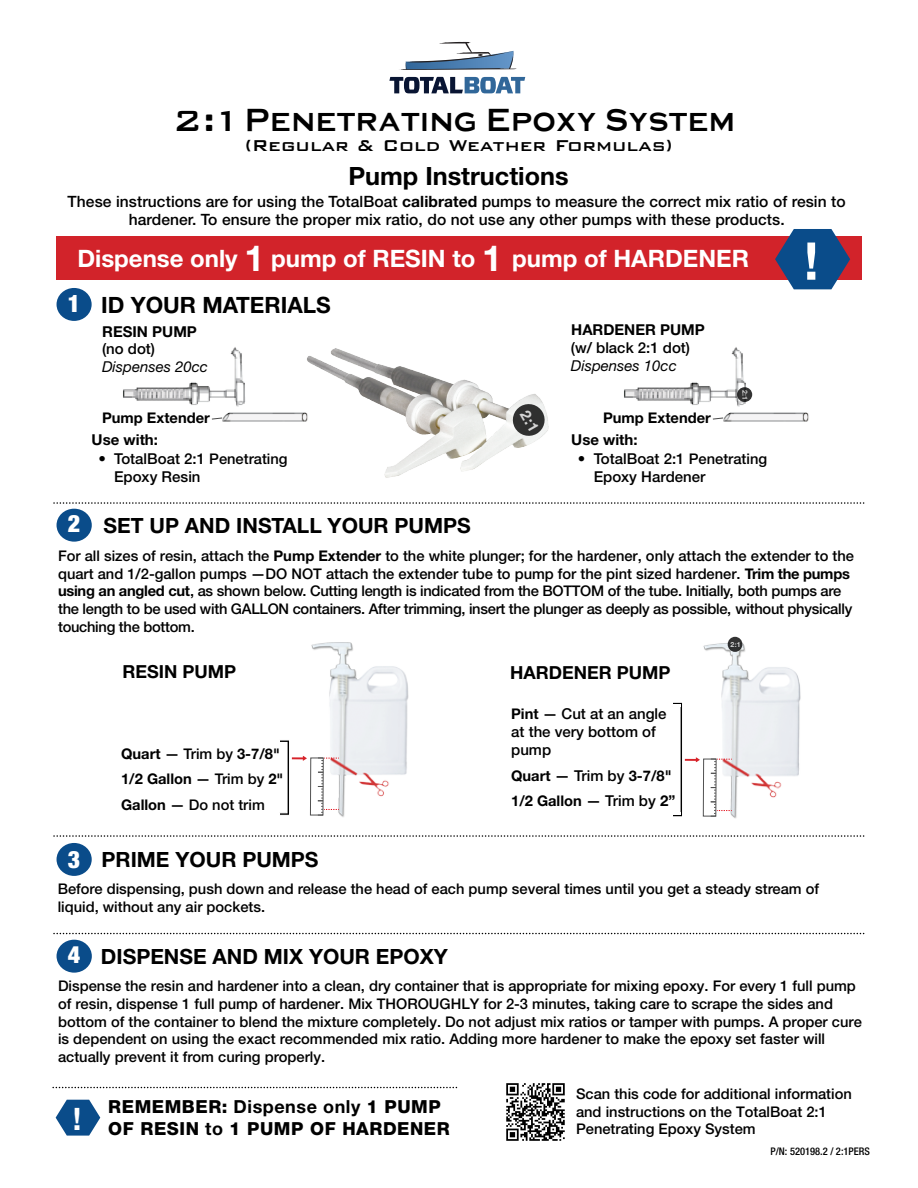
<style>
.page{position:relative;width:918px;height:1188px;background:#fff}
.page>*{position:absolute;margin:0;border:0;box-sizing:border-box;transform-origin:0 0}
.t1{font:33px "Media Gothic";color:#000}
.t2{font:700 25.2px "Helvetica Neue LT Std";color:#000}
.t3{font:700 24px "Helvetica Neue LT Std";color:#fff}
.t4{font:700 22.5px "Helvetica Neue LT Std";color:#000}
.t5{font:700 21px "Helvetica Neue LT Std";color:#000}
.t6{font:500 21px "Bank Gothic BT";color:#000}
.t7{font:800 18px/21.6px "Helvetica Neue LT Std";letter-spacing:.03em;color:#000}
.t8{font:700 18px "Helvetica Neue LT Std";color:#000}
.t9{font:500 15.6px/18.8px "Helvetica Neue LT Std";letter-spacing:.005em;color:#000;text-align:center}
.t10{font:500 15px/18px "Helvetica Neue LT Std";color:#000}
.t11{font:700 15px "Helvetica Neue LT Std";color:#000}
.t12{font:italic 15px "Helvetica Neue LT Std";color:#000}
.t13{font:500 14.7px/17.7px "Helvetica Neue LT Std";color:#000}
.t14{font:500 14.7px/17.7px "Helvetica Neue LT Std";letter-spacing:-.02em;color:#000}
.t15{font:700 14.7px/25.5px "Helvetica Neue LT Std";color:#000}
.t16{font:500 condensed 10.5px "Helvetica Neue LT Std";color:#000}
.t17{font:700 7.05px "Helvetica Neue LT Std";color:rgb(255 255 255/.8)}
.s1{font-family:"Bank Gothic BT";font-weight:500;font-size:39px}
.s2{font-weight:700}
.s3{font-size:36px}
.s4{font-size:52.05px}
.s5{font-weight:900;font-stretch:condensed;font-size:24px;color:#fff}
.s6{font-size:14.7px}
.s7{font-weight:500}
.s8{font-weight:700;font-size:14.7px}
.s9{font-weight:500;font-size:15px}
.s10{font-size:15px}
.s11{font-weight:700;font-size:27px;color:#fff}
</style>
<div class="page">
<img style="left:624px;top:289px;width:208px;height:133px">
<svg style="left:737px;top:387px;width:15px;height:15px"></svg>
<img style="left:416px;top:371px;width:133px;height:101px">
<img style="left:123px;top:347px;width:293px;height:131px">
<div style="left:57px;top:940px;width:35px;height:33px;background:#0a4c8a;border-radius:50%"></div>
<div style="left:57px;top:843px;width:35px;height:33px;background:#0a4c8a;border-radius:50%"></div>
<div style="left:57px;top:509px;width:35px;height:33px;background:#0a4c8a;border-radius:50%"></div>
<div style="left:57px;top:288px;width:35px;height:33px;background:#0a4c8a;border-radius:50%"></div>
<div style="left:57px;top:236px;width:805px;height:44px;background:#d2232a"></div>
<svg style="left:775px;top:229px;width:75px;height:60px"></svg>
<svg style="left:399px;top:42px;width:118px;height:28px"></svg>
<svg style="left:389px;top:77px;width:136px;height:16px"></svg>
<svg style="left:56px;top:1100px;width:44px;height:36px"></svg>
<svg style="left:54px;top:502px;width:811px;height:2px"></svg>
<svg style="left:54px;top:835px;width:811px;height:2px"></svg>
<svg style="left:54px;top:933px;width:811px;height:1px"></svg>
<svg style="left:53px;top:1087px;width:405px;height:1px"></svg>
<img style="left:506px;top:1083px;width:59px;height:58px">
<svg style="left:211px;top:417px;width:12px;height:3px"></svg>
<svg style="left:712px;top:417px;width:12px;height:3px"></svg>
<img style="left:310px;top:642px;width:99px;height:175px">
<div style="left:310px;top:758px;width:13px;height:57px;background:#fff"></div>
<div style="left:310px;top:758px;width:13px;height:57px;border:1px solid #515151"></div>
<svg style="left:318px;top:758px;width:21px;height:58px"></svg>
<svg style="left:280px;top:740px;width:27px;height:75px"></svg>
<img style="left:702px;top:636px;width:99px;height:183px">
<div style="left:728px;top:637px;width:14px;height:15px;background:#2f3031;border-radius:50%"></div>
<div style="left:703px;top:759px;width:13px;height:57px;background:#fff"></div>
<div style="left:703px;top:759px;width:13px;height:57px;border:1px solid #515151"></div>
<svg style="left:711px;top:759px;width:21px;height:58px"></svg>
<svg style="left:673px;top:702px;width:27px;height:115px"></svg>
<svg style="left:513px;top:404px;width:32px;height:32px"></svg>
<h1 class="t1" style="left:173px;top:102px;width:565px"><span class="s1">2:1</span>Penetrating Epoxy System</h1>
<h3 class="t6" style="left:245px;top:134px;width:429px">(Regular &amp; Cold Weather Formulas)</h3>
<h2 class="t2" style="left:348px;top:160px;width:222px">Pump Instructions</h2>
<p class="t9" style="left:68px;top:192px;width:780px">These instructions are for using the TotalBoat <span class="s2">calibrated</span> pumps to measure the correct mix ratio of resin to hardener. To ensure the proper mix ratio, do not use any other pumps with these products.</p>
<h3 class="t3" style="left:77px;top:243px;width:743px">Dispense only <span class="s3">1</span> pump of RESIN to <span class="s3">1</span> pump of HARDENER <span class="s4">!</span></h3>
<h3 class="t4" style="left:68px;top:291px;width:264px"><span class="s5">1</span> ID YOUR MATERIALS</h3>
<p class="t11" style="left:571px;top:321px;width:135px">HARDENER PUMP</p>
<p class="t10" style="left:571px;top:339px;width:121px">(w/ black 2:1 dot)</p>
<p class="t12" style="left:571px;top:357px;width:107px">Dispenses 10cc</p>
<p class="t11" style="left:102px;top:322px;width:96px">RESIN PUMP</p>
<p class="t10" style="left:102px;top:339px;width:55px">(no dot)</p>
<p class="t12" style="left:102px;top:357px;width:107px">Dispenses 20cc</p>
<p class="t15" style="left:102px;top:404px;width:109px">Pump Extender</p>
<p class="t15" style="left:603px;top:404px;width:109px">Pump Extender</p>
<p class="t17" style="left:749px;top:390px;width:12px;rotate:90deg">2:1</p>
<p class="t11" style="left:92px;top:430px;width:68px">Use with:</p>
<p class="t10" style="left:114px;top:450px;width:175px;text-indent:-16px">• TotalBoat 2:1 <span class="s6">Penetrating<br></span>Epoxy Resin</p>
<h3 class="t5" style="left:68px;top:512px;width:404px"><span class="s5">2</span> SET UP AND INSTALL YOUR PUMPS</h3>
<p class="t11" style="left:571px;top:430px;width:68px">Use with:</p>
<p class="t10" style="left:594px;top:450px;width:175px;text-indent:-16px">• TotalBoat 2:1 <span class="s6">Penetrating<br></span>Epoxy Hardener</p>
<p class="t14" style="left:58px;top:547px;width:797px">For all sizes of resin, attach the <span class="s2">Pump Extender</span> to the white plunger; for the hardener, only attach the extender to the quart and 1/2-gallon pumps —DO NOT attach the extender tube to pump for the pint sized hardener. <span class="s2">Trim the pumps using an angled cut</span>, as shown below. Cutting length is indicated from the BOTTOM of the tube. Initially, both pumps are the length to be used with GALLON containers. After trimming, insert the plunger as deeply as possible, without physically touching the bottom.</p>
<p class="t8" style="left:123px;top:660px;width:115px">RESIN PUMP</p>
<p class="t15" style="left:121px;top:740px;width:164px">Quart <span class="s7">— Trim by</span> 3-7/8"<br>1/2 Gallon <span class="s7">— Trim by</span> 2"<br>Gallon <span class="s7">— Do not trim</span></p>
<h3 class="t5" style="left:68px;top:847px;width:252px"><span class="s5">3</span> PRIME YOUR PUMPS</h3>
<p class="t8" style="left:510px;top:661px;width:162px">HARDENER PUMP</p>
<p class="t10" style="left:511px;top:705px;width:157px"><span class="s8">Pint</span> <span class="s6">—</span> Cut at an angle at the very bottom of pump</p>
<p class="t15" style="left:511px;top:763px;width:166px">Quart <span class="s9">— Trim by</span> 3-7/8<span class="s10">"<br></span>1/2 Gallon <span class="s9">— Trim by</span> <span class="s10">2”</span></p>
<p class="t17" style="left:731px;top:640px;width:12px">2:1</p>
<p class="t13" style="left:58px;top:880px;width:763px">Before dispensing, push down and release the head of each pump several times until you get a steady stream of liquid, without any air pockets.</p>
<h3 class="t5" style="left:68px;top:944px;width:381px"><span class="s5">4</span> DISPENSE AND MIX YOUR EPOXY</h3>
<p class="t13" style="left:58px;top:977px;width:805px">Dispense the resin and hardener into a clean, dry container that is appropriate for mixing epoxy. For every 1 full pump of resin, dispense 1 full pump of hardener. Mix THOROUGHLY for 2-3 minutes, taking care to scrape the sides and bottom of the container to blend the mixture completely. Do not adjust mix ratios or tamper with pumps. A proper cure is dependent on using the exact recommended mix ratio. Adding more hardener to make the epoxy set faster will actually prevent it from curing properly.</p>
<p class="t7" style="left:73px;top:1096px;width:378px;text-indent:33px"><span class="s11">!</span>REMEMBER: <span class="s2">Dispense only</span> 1 PUMP <sup>!</sup> OF RESIN <span class="s2">to</span> 1 PUMP OF HARDENER</p>
<p class="t13" style="left:576px;top:1085px;width:277px">Scan this code for additional information and instructions on the TotalBoat 2:1<br>Penetrating Epoxy System</p>
<p class="t16" style="left:771px;top:1145px;width:101px">P/N: 520198.2 / 2:1PERS</p>
</div>
